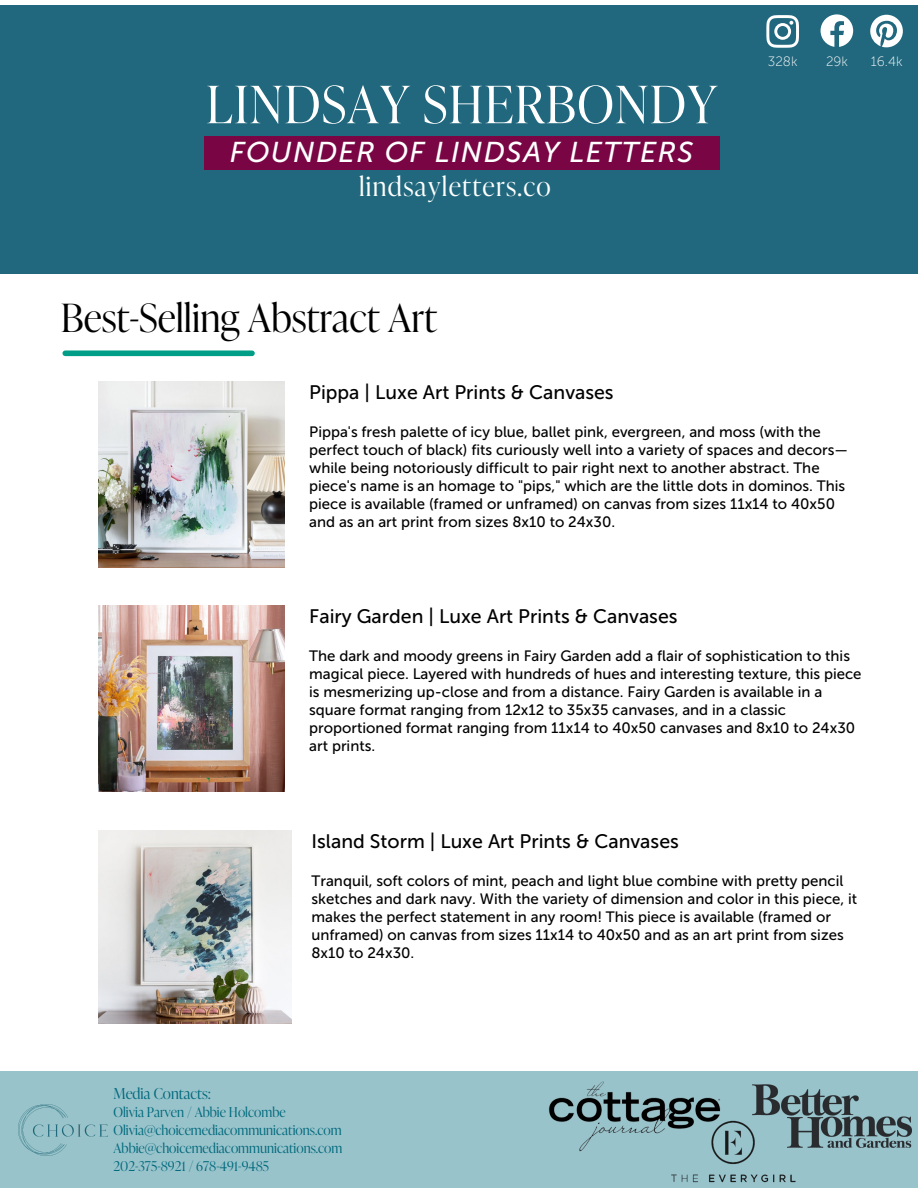
<style>
.page{position:relative;width:918px;height:1188px;background:#fff}
.page>*{position:absolute;margin:0;border:0;box-sizing:border-box;transform-origin:0 0}
.t1{font:300 51.3px "Ivy Presto Display";letter-spacing:.025em;color:#fff}
.t2{font:300 38.85px "Ivy Presto Display";color:#000}
.t3{font:italic 28.65px "Museo Sans 500";letter-spacing:.05em;color:#fff}
.t4{font:300 26.55px "Ivy Presto Display";letter-spacing:.05em;color:#fff}
.t5{font:19.5px "Museo Sans 500";color:#000}
.t6{font:300 16.5px "Ivy Presto Display";color:#00697c}
.t7{font:15px/18px "Museo Sans 500";color:#000}
.t8{font:300 15px "Ivy Presto Display";color:#00697c}
.t9{font:300 13.5px/18px "Ivy Presto Display";color:#00697c}
.t10{font:13.5px "Museo Sans 100";color:#fff}
</style>
<div class="page">
<div style="left:0;top:5px;width:918px;height:269px;background:#21687e"></div>
<img style="left:99px;top:382px;width:185px;height:185px">
<div style="left:65px;top:350px;width:187px;height:6px;background:#009d87"></div>
<img style="left:99px;top:831px;width:192px;height:192px">
<div style="left:0;top:1071px;width:918px;height:117px;background:#99c3cb"></div>
<svg style="left:766px;top:15px;width:33px;height:33px"></svg>
<svg style="left:870px;top:15px;width:33px;height:32px"></svg>
<svg style="left:821px;top:14px;width:32px;height:33px"></svg>
<img style="left:671px;top:1120px;width:132px;height:63px">
<img style="left:549px;top:1081px;width:186px;height:73px">
<img style="left:753px;top:1084px;width:158px;height:63px">
<div style="left:204px;top:136px;width:515px;height:34px;background:#790545"></div>
<img style="left:99px;top:605px;width:185px;height:186px">
<p class="t1" style="left:206px;top:74px;width:512px">LINDSAY SHERBONDY</p>
<p class="t3" style="left:230px;top:136px;width:465px">FOUNDER OF LINDSAY LETTERS</p>
<p class="t4" style="left:359px;top:171px;width:193px">lindsayletters.co</p>
<p class="t2" style="left:61px;top:295px;width:378px">Best-Selling Abstract Art</p>
<p class="t10" style="left:768px;top:53px;width:31px">328k</p>
<p class="t10" style="left:826px;top:53px;width:23px">29k</p>
<p class="t10" style="left:871px;top:53px;width:33px">16.4k</p>
<p class="t5" style="left:309px;top:381px;width:306px">Pippa | Luxe Art Prints &amp; Canvases</p>
<p class="t7" style="left:309px;top:423px;width:540px">Pippa's fresh palette of icy blue, ballet pink, evergreen, and moss (with the perfect touch of black) fits curiously well into a variety of spaces and decors— while being notoriously difficult to pair right next to another abstract. The piece's name is an homage to "pips," which are the little dots in dominos. This piece is available (framed or unframed) on canvas from sizes 11x14 to 40x50 and as an art print from sizes 8x10 to 24x30.</p>
<p class="t5" style="left:309px;top:605px;width:370px">Fairy Garden | Luxe Art Prints &amp; Canvases</p>
<p class="t7" style="left:309px;top:647px;width:554px">The dark and moody greens in Fairy Garden add a flair of sophistication to this magical piece. Layered with hundreds of hues and interesting texture, this piece is mesmerizing up-close and from a distance. Fairy Garden is available in a square format ranging from 12x12 to 35x35 canvases, and in a classic proportioned format ranging from 11x14 to 40x50 canvases and 8x10 to 24x30 art prints.</p>
<p class="t5" style="left:312px;top:830px;width:369px">Island Storm | Luxe Art Prints &amp; Canvases</p>
<p class="t7" style="left:312px;top:872px;width:547px">Tranquil, soft colors of mint, peach and light blue combine with pretty pencil sketches and dark navy. With the variety of dimension and color in this piece, it makes the perfect statement in any room! This piece is available (framed or unframed) on canvas from sizes 11x14 to 40x50 and as an art print from sizes 8x10 to 24x30.</p>
<p class="t6" style="left:126px;top:1084px;width:106px">Media contacts:</p>
<p class="t8" style="left:113px;top:1085px;width:99px">Media Contacts:</p>
<p class="t9" style="left:113px;top:1104px;width:174px">Olivia Parven / Abbie Holcombe</p>
<p class="t9" style="left:113px;top:1122px;width:230px">Olivia@choicemediacommunications.com<br>Abbie@choicemediacommunications.com</p>
<p class="t9" style="left:113px;top:1158px;width:157px">202-375-8921 / 678-491-9485</p>
<p class="t8" style="left:126px;top:1107px;width:193px">Olivia Parven / Abbie Holcombe</p>
<p class="t8" style="left:126px;top:1148px;width:174px">202-375-8921 / 678-491-9485</p>
</div>
